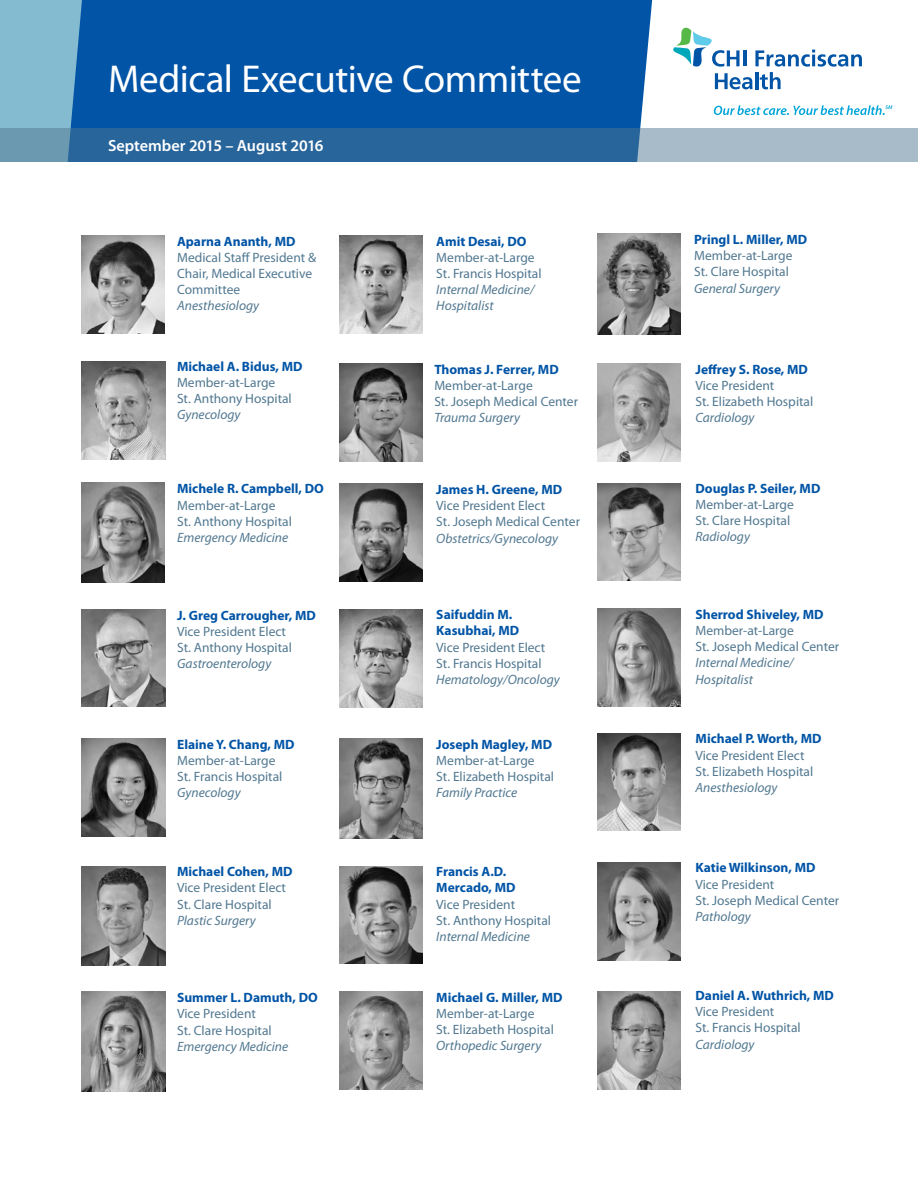
<style>
.page{position:relative;width:918px;height:1188px;background:#fff}
.page>*{position:absolute;margin:0;border:0;box-sizing:border-box;transform-origin:0 0}
.Headline{font:39px "Myriad Pro";letter-spacing:-.015em;color:#fff}
.t1{font:600 16.2px "Myriad Pro";color:#fff}
.t2{font:13.5px/16.2px "Myriad Pro";color:#517891}
.t3{font:700 13.5px/16.2px "Myriad Pro";color:#0154a6}
.t4{font:italic 13.5px "Myriad Pro";color:#517891}
.s1{font-style:italic}
</style>
<div class="page">
<img style="left:81px;top:235px;width:84px;height:98px">
<img style="left:82px;top:609px;width:84px;height:98px">
<img style="left:81px;top:483px;width:84px;height:100px">
<img style="left:82px;top:361px;width:84px;height:98px">
<img style="left:82px;top:739px;width:84px;height:97px">
<img style="left:82px;top:866px;width:84px;height:100px">
<img style="left:82px;top:992px;width:84px;height:99px">
<img style="left:339px;top:364px;width:84px;height:97px">
<img style="left:339px;top:992px;width:84px;height:97px">
<img style="left:597px;top:234px;width:84px;height:101px">
<img style="left:597px;top:992px;width:84px;height:97px">
<img style="left:339px;top:235px;width:84px;height:98px">
<img style="left:597px;top:862px;width:84px;height:98px">
<img style="left:597px;top:733px;width:84px;height:98px">
<img style="left:339px;top:484px;width:84px;height:98px">
<img style="left:339px;top:610px;width:84px;height:97px">
<img style="left:339px;top:739px;width:84px;height:99px">
<img style="left:339px;top:866px;width:84px;height:98px">
<img style="left:597px;top:364px;width:84px;height:97px">
<img style="left:597px;top:483px;width:84px;height:97px">
<img style="left:597px;top:609px;width:84px;height:97px">
<div style="left:0;top:0;width:68px;height:128px;background:#85bbd0"></div>
<div style="left:68px;top:0;width:584px;height:128px;background:#0154a6"></div>
<svg style="left:0;top:128px;width:918px;height:34px;background:#5483aa"></svg>
<svg style="left:673px;top:28px;width:189px;height:61px"></svg>
<svg style="left:714px;top:105px;width:178px;height:10px"></svg>
<p class="Headline" style="left:108px;top:55px;width:475px">Medical Executive Committee</p>
<p class="t1" style="left:108px;top:135px;width:217px">September 2015 – August 2016</p>
<p class="t3" style="left:177px;top:232px;width:120px">Aparna Ananth, MD</p>
<p class="t2" style="left:177px;top:249px;width:141px">Medical Staff President &amp;<br>Chair, Medical Executive<br>Committee<br><span class="s1">Anesthesiology</span></p>
<p class="t3" style="left:177px;top:358px;width:127px">Michael A. Bidus, MD</p>
<p class="t2" style="left:177px;top:374px;width:116px">Member-at-Large<br>St. Anthony Hospital<br><span class="s1">Gynecology</span></p>
<p class="t3" style="left:177px;top:480px;width:148px">Michele R. Campbell, DO</p>
<p class="t2" style="left:177px;top:497px;width:116px">Member-at-Large<br>St. Anthony Hospital<br><span class="s1">Emergency Medicine</span></p>
<p class="t3" style="left:177px;top:607px;width:140px">J. Greg Carrougher, MD</p>
<p class="t2" style="left:177px;top:623px;width:116px">Vice President Elect<br>St. Anthony Hospital<br><span class="s1">Gastroenterology</span></p>
<p class="t3" style="left:177px;top:736px;width:119px">Elaine Y. Chang, MD</p>
<p class="t2" style="left:177px;top:752px;width:107px">Member-at-Large<br>St. Francis Hospital<br><span class="s1">Gynecology</span></p>
<p class="t3" style="left:177px;top:863px;width:117px">Michael Cohen, MD</p>
<p class="t2" style="left:177px;top:880px;width:111px">Vice President Elect<br>St. Clare Hospital<br><span class="s1">Plastic Surgery</span></p>
<p class="t3" style="left:177px;top:989px;width:142px">Summer L. Damuth, DO</p>
<p class="t2" style="left:177px;top:1005px;width:113px">Vice President<br>St. Clare Hospital<br><span class="s1">Emergency Medicine</span></p>
<p class="t3" style="left:436px;top:232px;width:92px">Amit Desai, DO</p>
<p class="t2" style="left:436px;top:249px;width:107px">Member-at-Large<br>St. Francis Hospital<br><span class="s1">Internal Medicine/<br>Hospitalist</span></p>
<p class="t3" style="left:434px;top:361px;width:126px">Thomas J. Ferrer, MD</p>
<p class="t2" style="left:434px;top:377px;width:145px">Member-at-Large<br>St. Joseph Medical Center<br><span class="s1">Trauma Surgery</span></p>
<p class="t3" style="left:436px;top:481px;width:127px">James H. Greene, MD</p>
<p class="t2" style="left:436px;top:497px;width:145px">Vice President Elect<br>St. Joseph Medical Center<br><span class="s1">Obstetrics/Gynecology</span></p>
<p class="t3" style="left:436px;top:606px;width:85px">Saifuddin M.<br>Kasubhai, MD</p>
<p class="t2" style="left:436px;top:639px;width:125px">Vice President Elect<br>St. Francis Hospital<br><span class="s1">Hematology/Oncology</span></p>
<p class="t3" style="left:436px;top:736px;width:117px">Joseph Magley, MD</p>
<p class="t2" style="left:436px;top:752px;width:119px">Member-at-Large<br>St. Elizabeth Hospital<br><span class="s1">Family Practice</span></p>
<p class="t3" style="left:436px;top:863px;width:81px">Francis A.D.<br>Mercado, MD</p>
<p class="t2" style="left:436px;top:896px;width:116px">Vice President<br>St. Anthony Hospital<br><span class="s1">Internal Medicine</span></p>
<p class="t3" style="left:436px;top:989px;width:128px">Michael G. Miller, MD</p>
<p class="t2" style="left:436px;top:1005px;width:119px">Member-at-Large<br>St. Elizabeth Hospital<br><span class="s1">Orthopedic Surgery</span></p>
<p class="t3" style="left:694px;top:231px;width:114px">Pringl L. Miller, MD</p>
<p class="t2" style="left:694px;top:247px;width:100px">Member-at-Large<br>St. Clare Hospital<br><span class="s1">General Surgery</span></p>
<p class="t3" style="left:696px;top:361px;width:114px">Jeffrey S. Rose, MD</p>
<p class="t2" style="left:696px;top:377px;width:119px">Vice President<br>St. Elizabeth Hospital<br><span class="s1">Cardiology</span></p>
<p class="t3" style="left:696px;top:480px;width:126px">Douglas P. Seiler, MD</p>
<p class="t2" style="left:696px;top:496px;width:100px">Member-at-Large</p>
<p class="t2" style="left:696px;top:512px;width:96px">St. Clare Hospital<br><span class="s1">Radiology</span></p>
<p class="t3" style="left:696px;top:606px;width:130px">Sherrod Shiveley, MD</p>
<p class="t2" style="left:696px;top:622px;width:145px">Member-at-Large<br>St. Joseph Medical Center<br><span class="s1">Internal Medicine/<br>Hospitalist</span></p>
<p class="t3" style="left:696px;top:730px;width:128px">Michael P. Worth, MD</p>
<p class="t2" style="left:696px;top:747px;width:119px">Vice President Elect<br>St. Elizabeth Hospital<br><span class="s1">Anesthesiology</span></p>
<p class="t3" style="left:696px;top:859px;width:122px">Katie Wilkinson, MD</p>
<p class="t2" style="left:696px;top:876px;width:145px">Vice President<br>St. Joseph Medical Center<br><span class="s1">Pathology</span></p>
<p class="t3" style="left:696px;top:987px;width:140px">Daniel A. Wuthrich, MD</p>
<p class="t2" style="left:696px;top:1003px;width:107px">Vice President<br>St. Francis Hospital</p>
<p class="t4" style="left:696px;top:1036px;width:61px">Cardiology</p>
</div>
